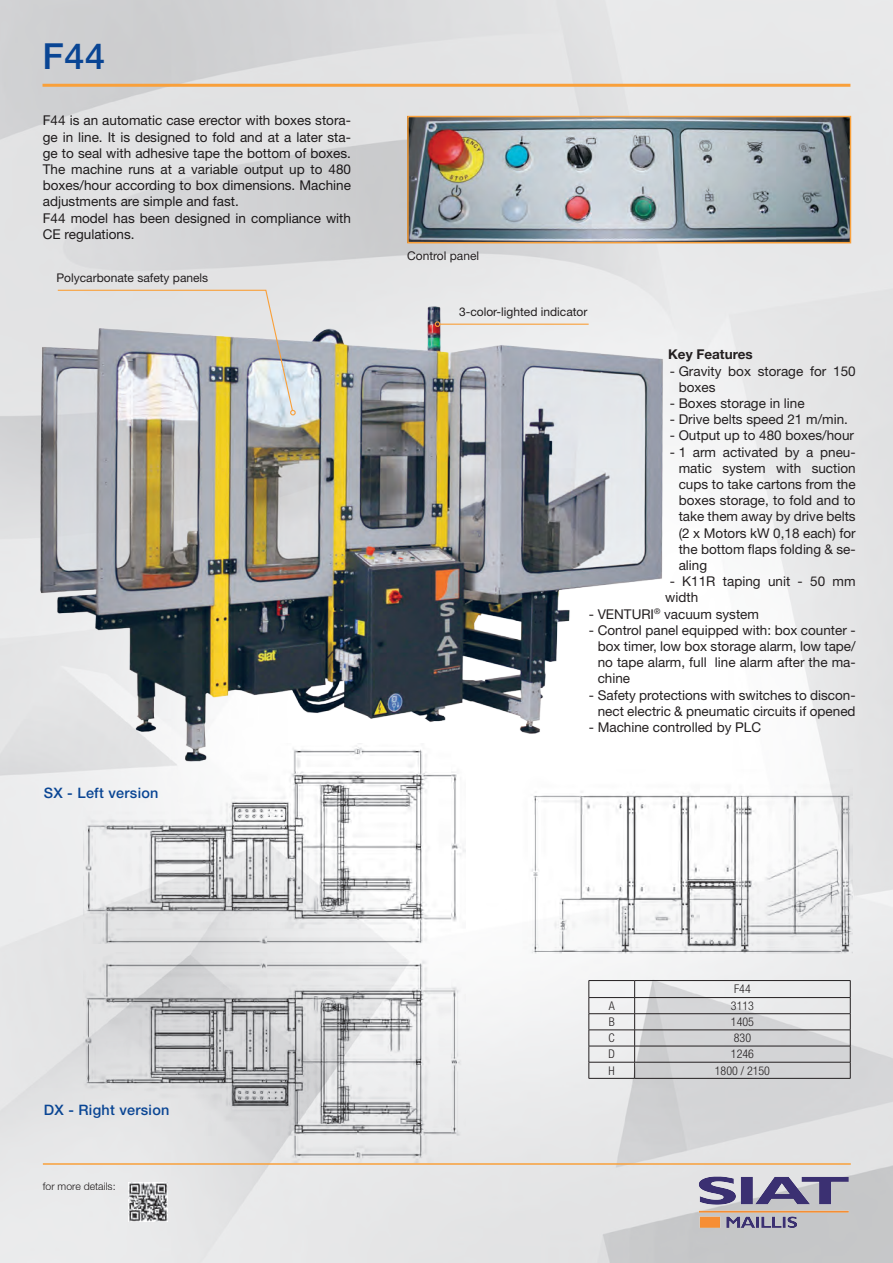
<style>
.page{position:relative;width:893px;height:1263px;background:#fff}
.page>*{position:absolute;margin:0;border:0;box-sizing:border-box;transform-origin:0 0}
.t1{font:500 36px "Helvetica Neue LT Std";color:#094594}
.t2{font:500 14.4px "Helvetica Neue LT Std";letter-spacing:.02em;color:#094594}
.t3{font:13.5px/16.2px "Helvetica Neue LT Std";color:#231f20}
.t4{font:700 13.5px "Helvetica Neue LT Std";color:#231f20}
.t5{font:12px "Helvetica Neue LT Std";color:#231f20}
.t6{font:300 condensed 12px "Helvetica Neue LT Std";color:#231f20}
.t7{font:300 10.5px "Helvetica Neue LT Std";color:#231f20}
</style>
<div class="page">
<img style="left:0;top:0;width:893px;height:1263px">
<hr style="left:43px;top:84px;width:807px;height:3px;background:#f9a03a">
<img style="left:128px;top:1182px;width:40px;height:40px">
<hr style="left:43px;top:1163px;width:808px;height:2px;background:#f9a03a">
<img style="left:18px;top:284px;width:658px;height:499px">
<svg style="left:57px;top:289px;width:239px;height:126px;background:#cccdcb"></svg>
<hr style="left:440px;top:324px;width:149px;height:1px;background:#f9a03a">
<svg style="left:435px;top:321px;width:5px;height:6px"></svg>
<img style="left:410px;top:119px;width:438px;height:121px">
<div style="left:407px;top:116px;width:444px;height:127px;border:2px solid #f9a03a"></div>
<hr style="left:589px;top:980px;width:46px;height:1px;background:#231f20">
<hr style="left:635px;top:980px;width:215px;height:1px;background:#231f20">
<hr style="left:589px;top:997px;width:46px;height:1px;background:#231f20">
<hr style="left:635px;top:997px;width:215px;height:1px;background:#231f20">
<hr style="left:589px;top:1013px;width:46px;height:1px;background:#231f20">
<hr style="left:635px;top:1013px;width:215px;height:1px;background:#231f20">
<hr style="left:589px;top:1030px;width:46px;height:1px;background:#231f20">
<hr style="left:635px;top:1030px;width:215px;height:1px;background:#231f20">
<hr style="left:589px;top:1046px;width:46px;height:1px;background:#231f20">
<hr style="left:635px;top:1046px;width:215px;height:1px;background:#231f20">
<hr style="left:589px;top:1062px;width:46px;height:1px;background:#231f20">
<svg style="left:589px;top:981px;width:1px;height:97px"></svg>
<hr style="left:635px;top:1062px;width:215px;height:1px;background:#231f20">
<svg style="left:634px;top:981px;width:1px;height:97px"></svg>
<svg style="left:850px;top:981px;width:1px;height:97px"></svg>
<hr style="left:589px;top:1078px;width:46px;height:1px;background:#231f20">
<hr style="left:635px;top:1078px;width:215px;height:1px;background:#231f20">
<img style="left:517px;top:770px;width:335px;height:195px">
<img style="left:83px;top:744px;width:382px;height:200px">
<img style="left:83px;top:953px;width:382px;height:210px">
<img style="left:698px;top:1175px;width:152px;height:55px">
<p class="t1" style="left:43px;top:34px;width:64px">F44</p>
<p class="t3" style="left:43px;top:112px;width:310px">F44 is an automatic case erector with boxes stora&shy;ge in line. It is designed to fold and at a later sta&shy;ge to seal with adhesive tape the bottom of boxes.<br>The machine runs at a variable output up to 480 boxes/hour according to box dimensions. Machine adjustments are simple and fast.<br>F44 model has been designed in compliance with CE regulations.</p>
<p class="t5" style="left:57px;top:270px;width:153px">Polycarbonate safety panels</p>
<p class="t2" style="left:44px;top:784px;width:116px">SX - Left version</p>
<p class="t5" style="left:407px;top:248px;width:74px">Control panel</p>
<p class="t5" style="left:459px;top:305px;width:130px">3-color-lighted indicator</p>
<p class="t4" style="left:668px;top:346px;width:86px">Key Features</p>
<p class="t3" style="left:679px;top:362px;width:179px;text-indent:-9px">- Gravity box storage for 150 boxes</p>
<p class="t3" style="left:670px;top:395px;width:137px">- Boxes storage in line</p>
<p class="t3" style="left:670px;top:411px;width:180px">- Drive belts speed 21 m/min.</p>
<p class="t3" style="left:670px;top:427px;width:186px">- Output up to 480 boxes/hour</p>
<p class="t3" style="left:679px;top:443px;width:178px;text-align:justify;text-indent:-9px">- 1 arm activated by a pneu&shy;matic system with suction cups to take cartons from the boxes storage, to fold and to take them away by drive belts (2 x Motors kW 0,18 each) for the bottom flaps folding &amp; se&shy;aling</p>
<p class="t3" style="left:665px;top:573px;width:192px;text-indent:4px">- K11R taping unit - 50 mm width</p>
<p class="t3" style="left:589px;top:605px;width:172px">- VENTURI<sup>®</sup> vacuum system</p>
<p class="t3" style="left:598px;top:622px;width:260px;text-align:justify;text-indent:-9px">- Control panel equipped with: box counter - box timer, low box storage alarm, low tape/ no tape alarm, full line alarm after the ma&shy;chine</p>
<p class="t3" style="left:589px;top:686px;width:269px;text-align:right">- Safety protections with switches to discon&shy;nect electric &amp; pneumatic circuits if opened</p>
<p class="t3" style="left:589px;top:719px;width:174px">- Machine controlled by PLC</p>
<p class="t2" style="left:44px;top:1102px;width:127px">DX - Right version</p>
<p class="t7" style="left:43px;top:1179px;width:74px">for more details:</p>
<p class="t6" style="left:734px;top:982px;width:18px">F44</p>
<p class="t6" style="left:609px;top:999px;width:7px">A</p>
<p class="t6" style="left:731px;top:999px;width:25px">3113</p>
<p class="t6" style="left:609px;top:1015px;width:7px">B</p>
<p class="t6" style="left:731px;top:1015px;width:25px">1405</p>
<p class="t6" style="left:609px;top:1031px;width:8px">C</p>
<p class="t6" style="left:734px;top:1031px;width:19px">830</p>
<p class="t6" style="left:608px;top:1047px;width:8px">D</p>
<p class="t6" style="left:731px;top:1047px;width:25px">1246</p>
<p class="t6" style="left:609px;top:1063px;width:8px">H</p>
<p class="t6" style="left:715px;top:1063px;width:57px">1800 / 2150</p>
</div>
